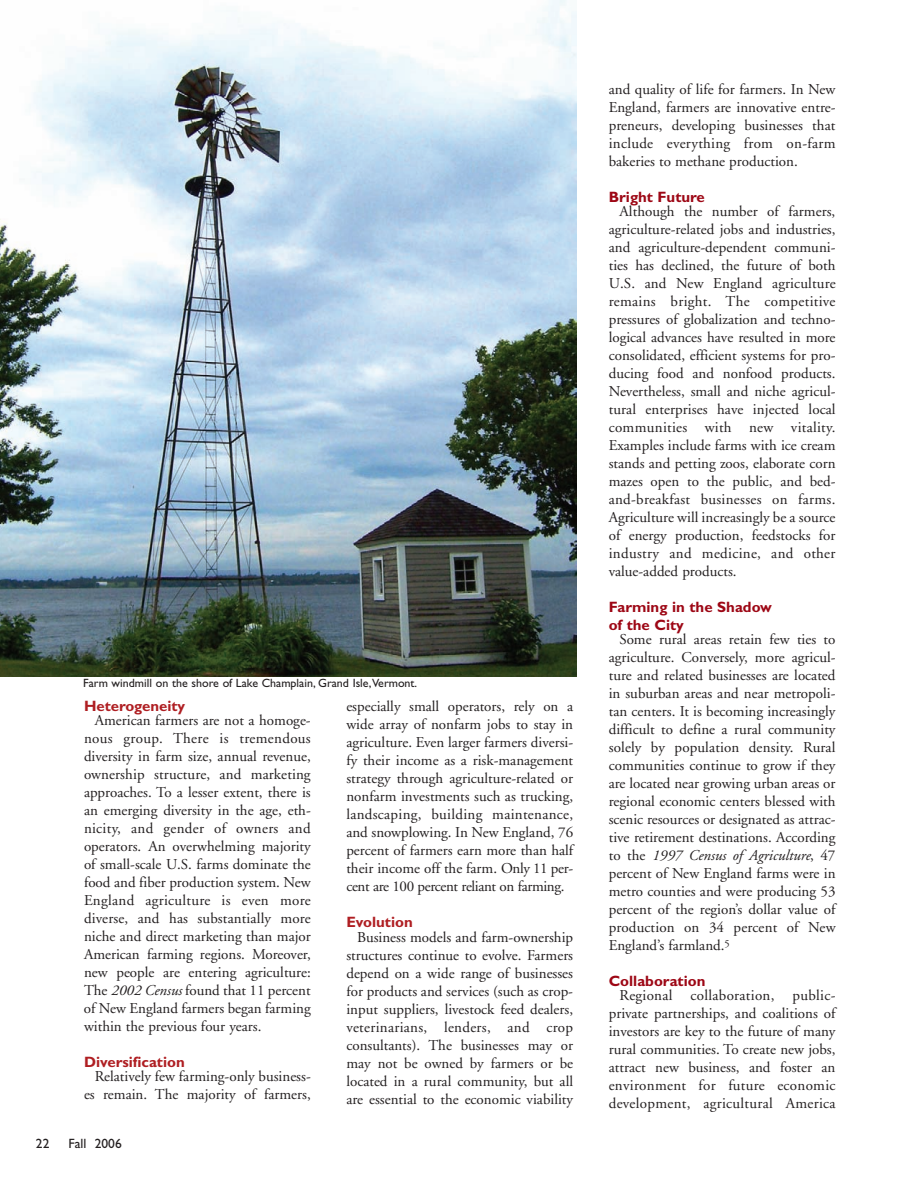
<style>
.page{position:relative;width:918px;height:1188px;background:#fff}
.page>*{position:absolute;margin:0;border:0;box-sizing:border-box;transform-origin:0 0}
.t1{font:15px/18px "Adobe Garamond";color:#231f20;text-align:justify}
.t2{font:700 15px/18px "Gill Sans";color:#9d0715}
.t3{font:700 15px "Gill Sans";color:#af1e22}
.t4{font:13.5px "Gill Sans";color:#231f20}
.t5{font:12px "Gill Sans";color:#231f20}
.s1{font-style:italic}
</style>
<div class="page">
<img style="left:0;top:1px;width:576px;height:675px">
<p class="t5" style="left:83px;top:679px;width:336px">Farm windmill on the shore of Lake Champlain, Grand Isle,Vermont.</p>
<p class="t3" style="left:84px;top:700px;width:103px">Heterogeneity</p>
<p class="t1" style="left:84px;top:713px;width:228px;text-indent:11px">American farmers are not a homoge&shy;nous group. There is tremendous diversity in farm size, annual revenue, ownership structure, and marketing approaches. To a lesser extent, there is an emerging diversity in the age, eth&shy;nicity, and gender of owners and operators. An overwhelming majority of small-scale U.S. farms dominate the food and fiber production system. New England agriculture is even more diverse, and has substantially more niche and direct marketing than major American farming regions. Moreover, new people are entering agriculture:<br>The <span class="s1">2002 Census</span> found that 11 percent of New England farmers began farming within the previous four years.</p>
<p class="t3" style="left:84px;top:1056px;width:102px">Diversification</p>
<p class="t1" style="left:84px;top:1069px;width:228px;text-align:right">Relatively few farming-only business&shy;es remain. The majority of farmers,</p>
<p class="t4" style="left:36px;top:1138px;width:15px">22</p>
<p class="t4" style="left:68px;top:1138px;width:55px">Fall 2006</p>
<p class="t1" style="left:346px;top:699px;width:228px">especially small operators, rely on a wide array of nonfarm jobs to stay in agriculture. Even larger farmers diversi&shy;fy their income as a risk-management strategy through agriculture-related or nonfarm investments such as trucking, landscaping, building maintenance, and snowplowing. In New England, 76 percent of farmers earn more than half their income off the farm. Only 11 per&shy;cent are 100 percent reliant on farming.</p>
<p class="t3" style="left:346px;top:917px;width:68px">Evolution</p>
<p class="t1" style="left:346px;top:929px;width:228px;text-indent:11px">Business models and farm-ownership structures continue to evolve. Farmers depend on a wide range of businesses for products and services (such as crop&shy;input suppliers, livestock feed dealers, veterinarians, lenders, and crop consultants). The businesses may or may not be owned by farmers or be located in a rural community, but all are essential to the economic viability</p>
<p class="t1" style="left:609px;top:81px;width:228px">and quality of life for farmers. In New England, farmers are innovative entre&shy;preneurs, developing businesses that include everything from on-farm bakeries to methane production.</p>
<p class="t2" style="left:609px;top:189px;width:98px">Bright Future</p>
<p class="t1" style="left:609px;top:203px;width:228px;text-indent:11px">Although the number of farmers, agriculture-related jobs and industries, and agriculture-dependent communi&shy;ties has declined, the future of both U.S. and New England agriculture remains bright. The competitive pressures of globalization and techno&shy;logical advances have resulted in more consolidated, efficient systems for pro&shy;ducing food and nonfood products.<br>Nevertheless, small and niche agricul&shy;tural enterprises have injected local communities with new vitality.<br>Examples include farms with ice cream stands and petting zoos, elaborate corn mazes open to the public, and bed&shy;and-breakfast businesses on farms.<br>Agriculture will increasingly be a source of energy production, feedstocks for industry and medicine, and other value-added products.</p>
<p class="t2" style="left:609px;top:599px;width:165px">Farming in the Shadow of the City</p>
<p class="t1" style="left:609px;top:632px;width:228px;text-indent:11px">Some rural areas retain few ties to agriculture. Conversely, more agricul&shy;ture and related businesses are located in suburban areas and near metropoli&shy;tan centers. It is becoming increasingly difficult to define a rural community solely by population density. Rural communities continue to grow if they are located near growing urban areas or regional economic centers blessed with scenic resources or designated as attrac&shy;tive retirement destinations. According to the <span class="s1">1997 Census of Agriculture</span>, 47 percent of New England farms were in metro counties and were producing 53 percent of the region’s dollar value of production on 34 percent of New England’s farmland.<sup>5</sup></p>
<p class="t2" style="left:609px;top:973px;width:98px">Collaboration</p>
<p class="t1" style="left:609px;top:988px;width:228px;text-indent:11px">Regional collaboration, public&shy;private partnerships, and coalitions of investors are key to the future of many rural communities. To create new jobs, attract new business, and foster an environment for future economic development, agricultural America</p>
</div>
